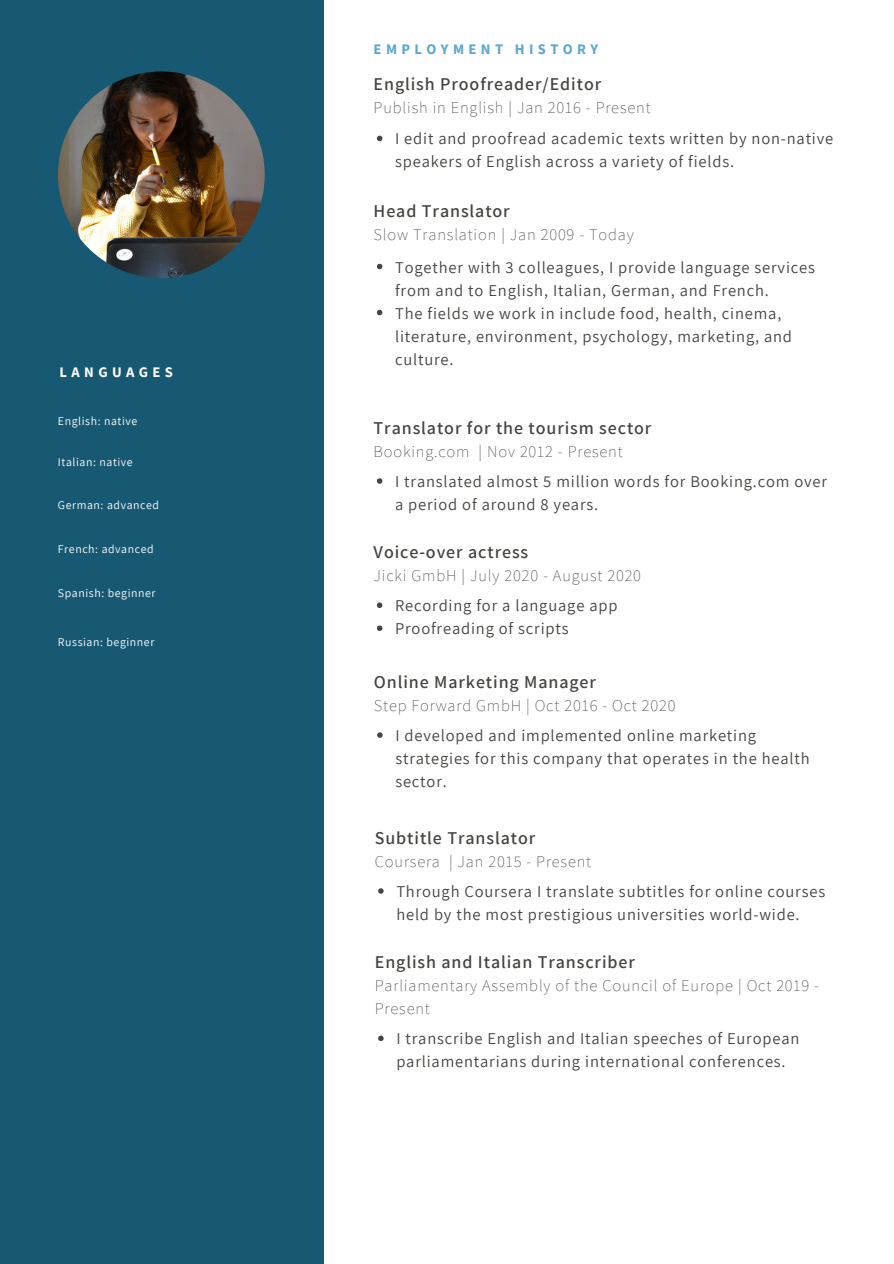
<style>
.page{position:relative;width:894px;height:1264px;background:#fff}
.page>*{position:absolute;margin:0;border:0;box-sizing:border-box;transform-origin:0 0}
.t1{font:600 18px "Assistant";letter-spacing:.05em;color:#444440}
.t2{font:16.5px/23px "Assistant";letter-spacing:.05em;color:#444440}
.t3{font:200 16.5px/23px "Assistant";letter-spacing:.05em;color:#444440}
.t4{font:700 14.55px "Source Sans Pro";letter-spacing:.3em;color:#5ba7d1}
.t5{font:700 14.55px "Source Sans Pro";letter-spacing:.3em;color:#fff}
.t6{font:11.85px "Assistant";letter-spacing:.05em;color:#fff}
</style>
<div class="page">
<div style="left:0;top:0;width:323px;height:1263px;background:#175873"></div>
<img style="left:58px;top:71px;width:207px;height:207px;border-radius:50%">
<svg style="left:377px;top:136px;width:5px;height:5px"></svg>
<svg style="left:377px;top:264px;width:5px;height:5px"></svg>
<svg style="left:377px;top:310px;width:5px;height:5px"></svg>
<svg style="left:377px;top:478px;width:5px;height:6px"></svg>
<svg style="left:377px;top:602px;width:5px;height:6px"></svg>
<svg style="left:377px;top:625px;width:5px;height:6px"></svg>
<svg style="left:378px;top:888px;width:5px;height:5px"></svg>
<svg style="left:378px;top:1035px;width:5px;height:6px"></svg>
<svg style="left:377px;top:732px;width:5px;height:5px"></svg>
<p class="t5" style="left:59px;top:363px;width:115px">LANGUAGES</p>
<p class="t6" style="left:58px;top:413px;width:81px">English: native</p>
<p class="t6" style="left:58px;top:454px;width:76px">Italian: native</p>
<p class="t6" style="left:58px;top:497px;width:103px">German: advanced</p>
<p class="t6" style="left:58px;top:540px;width:97px">French: advanced</p>
<p class="t6" style="left:58px;top:584px;width:99px">Spanish: beginner</p>
<p class="t6" style="left:58px;top:634px;width:98px">Russian: beginner</p>
<p class="t4" style="left:373px;top:39px;width:226px">EMPLOYMENT HISTORY</p>
<p class="t1" style="left:373px;top:72px;width:229px">English Proofreader/Editor</p>
<p class="t3" style="left:373px;top:96px;width:278px">Publish in English | Jan 2016 - Present</p>
<p class="t2" style="left:395px;top:127px;width:439px">I edit and proofread academic texts written by non-native speakers of English across a variety of fields.</p>
<p class="t1" style="left:373px;top:198px;width:138px">Head Translator</p>
<p class="t3" style="left:373px;top:223px;width:261px">Slow Translation | Jan 2009 - Today</p>
<p class="t2" style="left:395px;top:255px;width:421px">Together with 3 colleagues, I provide language services from and to English, Italian, German, and French.<br>The fields we work in include food, health, cinema, literature, environment, psychology, marketing, and culture.</p>
<p class="t1" style="left:373px;top:415px;width:279px">Translator for the tourism sector</p>
<p class="t3" style="left:373px;top:440px;width:250px">Booking.com | Nov 2012 - Present</p>
<p class="t2" style="left:395px;top:469px;width:433px">I translated almost 5 million words for Booking.com over a period of around 8 years.</p>
<p class="t1" style="left:373px;top:540px;width:156px">Voice-over actress</p>
<p class="t3" style="left:373px;top:563px;width:269px">Jicki GmbH | July 2020 - August 2020</p>
<p class="t2" style="left:395px;top:593px;width:224px">Recording for a language app<br>Proofreading of scripts</p>
<p class="t1" style="left:374px;top:669px;width:224px">Online Marketing Manager</p>
<p class="t3" style="left:374px;top:694px;width:303px">Step Forward GmbH | Oct 2016 - Oct 2020</p>
<p class="t2" style="left:395px;top:723px;width:416px">I developed and implemented online marketing strategies for this company that operates in the health sector.</p>
<p class="t1" style="left:375px;top:825px;width:162px">Subtitle Translator</p>
<p class="t3" style="left:375px;top:849px;width:218px">Coursera | Jan 2015 - Present</p>
<p class="t2" style="left:396px;top:879px;width:430px">Through Coursera I translate subtitles for online courses held by the most prestigious universities world-wide.</p>
<p class="t1" style="left:375px;top:950px;width:261px">English and Italian Transcriber</p>
<p class="t3" style="left:375px;top:973px;width:445px">Parliamentary Assembly of the Council of Europe | Oct 2019 -<br>Present</p>
<p class="t2" style="left:396px;top:1026px;width:404px">I transcribe English and Italian speeches of European parliamentarians during international conferences.</p>
</div>
